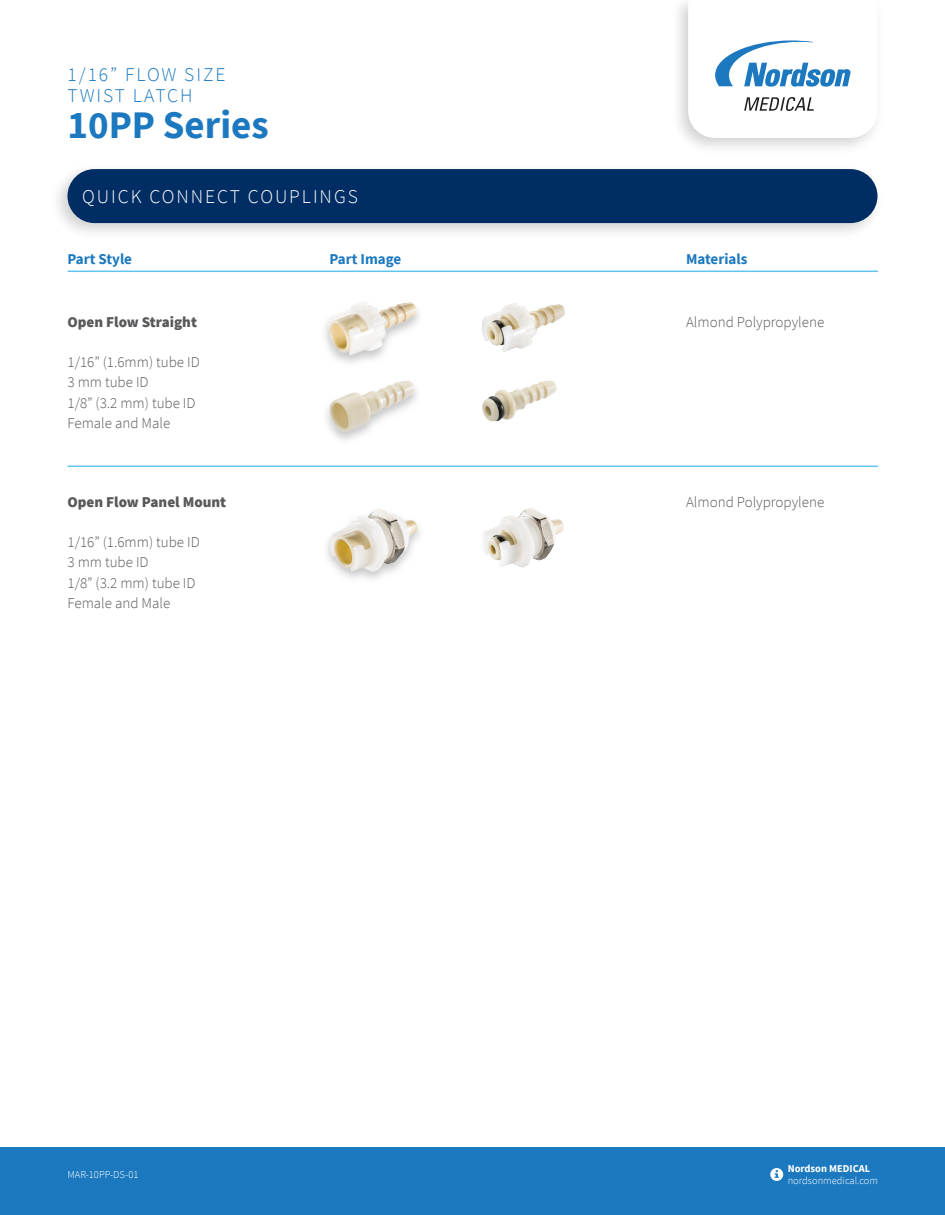
<style>
.page{position:relative;width:945px;height:1215px;background:#fff}
.page>*{position:absolute;margin:0;border:0;box-sizing:border-box;transform-origin:0 0}
.t1{font:700 39px "Source Sans Pro";color:#1c79bf}
.t2{font:300 19.5px/21px "Source Sans Pro";letter-spacing:.1em;color:#1c79bf}
.t3{font:300 19.5px "Source Sans Pro";letter-spacing:.1em;color:#fff}
.t4{font:300 15px/20.2px "Source Sans Pro";color:#58595b}
.t5{font:900 15px "Source Sans Pro";color:#58595b}
.t6{font:700 15px "Source Sans Pro";color:#1c79bf}
.t7{font:300 10.5px "Source Sans Pro";color:#fff}
.t8{font:700 10.5px "Source Sans Pro";color:#fff}
</style>
<div class="page">
<img style="left:407px;top:412px;width:108px;height:54px">
<img style="left:410px;top:270px;width:225px;height:142px">
<img style="left:325px;top:277px;width:114px;height:92px">
<img style="left:326px;top:509px;width:89px;height:70px">
<img style="left:326px;top:369px;width:128px;height:86px">
<img style="left:415px;top:451px;width:223px;height:117px">
<hr style="left:68px;top:271px;width:809px;height:1px;background:#61c3ef">
<img style="left:58px;top:169px;width:628px;height:64px">
<div style="left:68px;top:169px;width:809px;height:54px;background:#002d64;border-radius:27px"></div>
<div style="left:0;top:1148px;width:945px;height:67px;background:#1c79bf"></div>
<svg style="left:686px;top:0;width:192px;height:1148px"></svg>
<svg style="left:770px;top:1168px;width:13px;height:13px"></svg>
<hr style="left:68px;top:466px;width:809px;height:1px;background:#61c3ef">
<h2 class="t2" style="left:68px;top:64px;width:160px">1/16” FLOW SIZE<br>TWIST LATCH</h2>
<h1 class="t1" style="left:68px;top:99px;width:203px">10PP Series</h1>
<h2 class="t3" style="left:82px;top:185px;width:277px">QUICK CONNECT COUPLINGS</h2>
<p class="t6" style="left:68px;top:248px;width:66px">Part Style</p>
<p class="t6" style="left:329px;top:248px;width:73px">Part Image</p>
<p class="t6" style="left:686px;top:248px;width:63px">Materials</p>
<p class="t5" style="left:68px;top:311px;width:131px">Open Flow Straight</p>
<p class="t4" style="left:68px;top:352px;width:134px">1/16” (1.6mm) tube ID<br>3 mm tube ID<br>1/8” (3.2 mm) tube ID<br>Female and Male</p>
<p class="t5" style="left:68px;top:491px;width:160px">Open Flow Panel Mount</p>
<p class="t4" style="left:68px;top:532px;width:134px">1/16” (1.6mm) tube ID<br>3 mm tube ID<br>1/8” (3.2 mm) tube ID<br>Female and Male</p>
<p class="t7" style="left:68px;top:1168px;width:72px">MAR-10PP-DS-01</p>
<p class="t4" style="left:686px;top:312px;width:140px">Almond Polypropylene</p>
<p class="t4" style="left:686px;top:492px;width:140px">Almond Polypropylene</p>
<p class="t8" style="left:788px;top:1162px;width:84px">Nordson MEDICAL</p>
<p class="t7" style="left:788px;top:1174px;width:92px">nordsonmedical.com</p>
</div>
